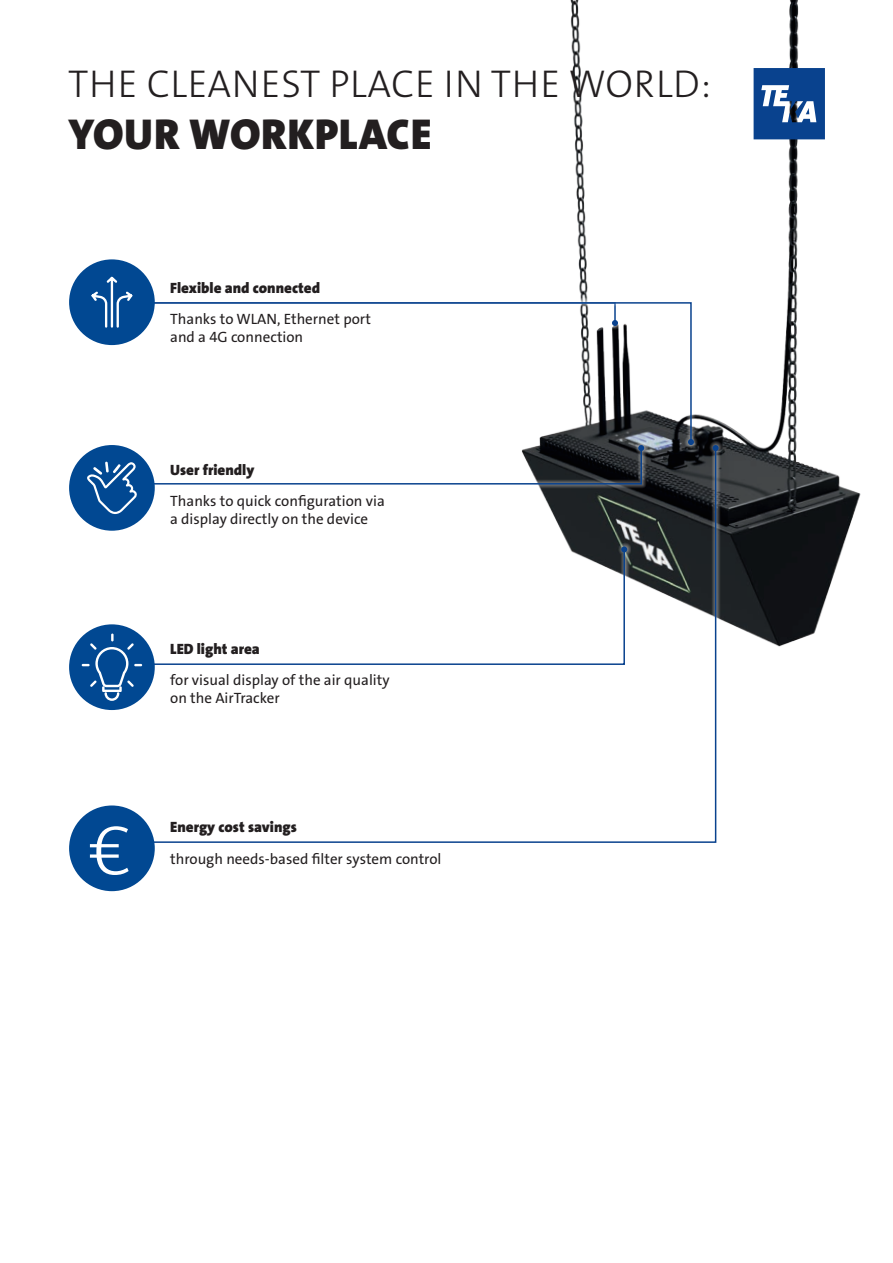
<style>
.page{position:relative;width:893px;height:1263px;background:#fff}
.page>*{position:absolute;margin:0;border:0;box-sizing:border-box;transform-origin:0 0}
.t1{font:70.5px "The Sans LP3 Lig";color:#fff}
.t2{font:900 43.5px "The Sans LP9";letter-spacing:.015em;color:#231f20}
.t3{font:39px "The Sans LP3 Lig";letter-spacing:.015em;color:#231f20}
.t4{font:15px/18px "The Sans LP5 Plain";color:#231f20}
.t5{font:900 15px "The Sans LP9";color:#231f20}
</style>
<div class="page">
<img style="left:570px;top:0;width:291px;height:647px">
<div style="left:108px;top:441px;width:614px;height:408px;background:#fff;opacity:.75"></div>
<svg style="left:113px;top:446px;width:604px;height:398px"></svg>
<svg style="left:713px;top:445px;width:6px;height:6px"></svg>
<div style="left:69px;top:624px;width:86px;height:86px;background:#014892;border-radius:50%"></div>
<div style="left:69px;top:805px;width:86px;height:86px;background:#014892;border-radius:50%"></div>
<div style="left:100px;top:296px;width:598px;height:153px;background:#fff;opacity:.75"></div>
<svg style="left:106px;top:301px;width:586px;height:142px"></svg>
<svg style="left:688px;top:439px;width:6px;height:6px"></svg>
<div style="left:75px;top:441px;width:573px;height:50px;background:#fff;opacity:.75"></div>
<div style="left:69px;top:445px;width:86px;height:86px;background:#014892;border-radius:50%"></div>
<svg style="left:82px;top:633px;width:60px;height:68px"></svg>
<svg style="left:79px;top:445px;width:565px;height:69px"></svg>
<div style="left:69px;top:259px;width:86px;height:86px;background:#014892;border-radius:50%"></div>
<svg style="left:91px;top:275px;width:527px;height:54px"></svg>
<svg style="left:754px;top:68px;width:71px;height:71px;background:#2e5d9c"></svg>
<h3 class="t3" style="left:68px;top:59px;width:644px">THE CLEANEST PLACE IN THE WORLD:</h3>
<h2 class="t2" style="left:68px;top:106px;width:365px">YOUR WORKPLACE</h2>
<p class="t5" style="left:170px;top:278px;width:151px">Flexible and connected</p>
<p class="t4" style="left:170px;top:310px;width:202px">Thanks to WLAN, Ethernet port and a 4G connection</p>
<p class="t5" style="left:170px;top:460px;width:86px">User friendly</p>
<p class="t4" style="left:170px;top:492px;width:216px">Thanks to quick configuration via a display directly on the device</p>
<p class="t5" style="left:170px;top:639px;width:91px">LED light area</p>
<p class="t4" style="left:170px;top:671px;width:221px">for visual display of the air quality on the AirTracker</p>
<h1 class="t1" style="left:89px;top:805px;width:43px">€</h1>
<p class="t5" style="left:170px;top:818px;width:128px">Energy cost savings</p>
<p class="t4" style="left:170px;top:850px;width:273px">through needs-based filter system control</p>
</div>
